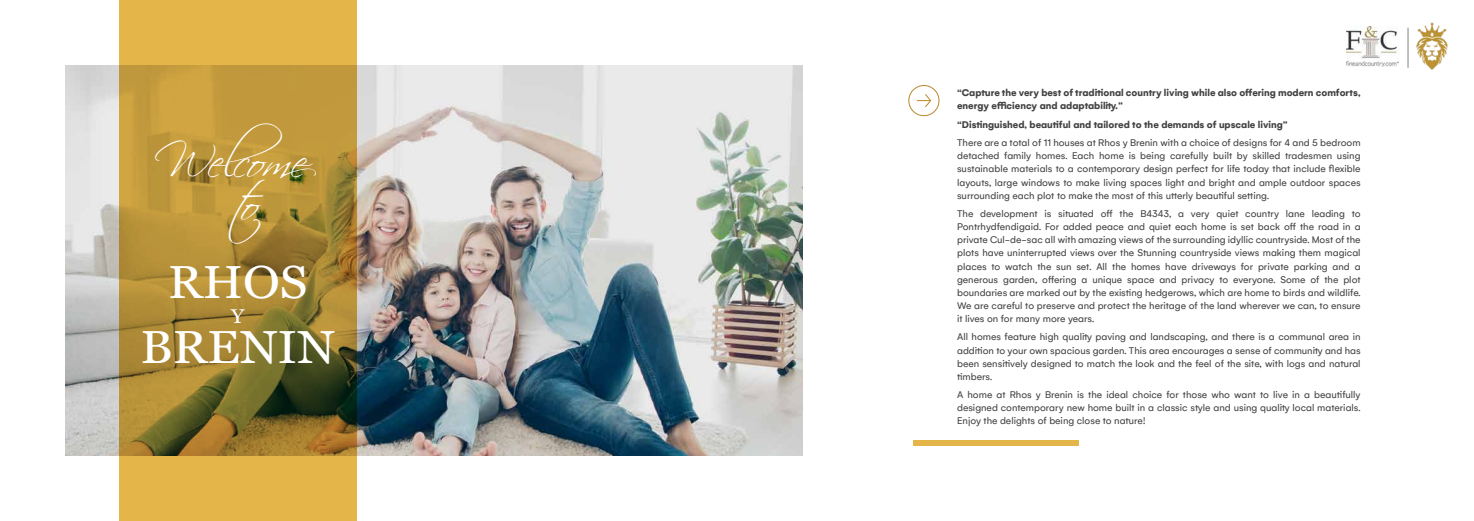
<style>
.page{position:relative;width:1474px;height:521px;background:#fff}
.page>*{position:absolute;margin:0;border:0;box-sizing:border-box;transform-origin:0 0}
.t1{font:46.38px "Georgia";color:#fff;scale:1.07 1}
.t2{font:44.54px/43.8px "Scriptina Pro";color:#fff;text-align:center;scale:1.07 1}
.t3{font:19.95px "Georgia";color:#fff;scale:1.07 1}
.t4{font:10.5px/13.1px "Gelion";color:#414042;text-align:justify}
.t5{font:700 10.5px/13.1px "Gelion";color:#414042}
</style>
<div class="page">
<img style="left:66px;top:65px;width:736px;height:390px">
<svg style="left:119px;top:0;width:237px;height:521px;background:#b49139"></svg>
<div style="left:908px;top:85px;width:31px;height:31px;border:1px solid #b7882d;border-radius:50%"></div>
<svg style="left:917px;top:94px;width:14px;height:14px"></svg>
<div style="left:913px;top:440px;width:166px;height:6px;background:#e4b548"></div>
<img style="left:1416px;top:22px;width:32px;height:48px">
<img style="left:1346px;top:27px;width:51px;height:40px">
<hr style="left:1407px;top:28px;width:1px;height:40px;background:#808285">
<h2 class="t2" style="left:169px;top:138px;width:139px">Welc o me to</h2>
<h1 class="t1" style="left:168px;top:254px;width:132px">RHOS</h1>
<h3 class="t3" style="left:231px;top:304px;width:14px">Y</h3>
<h1 class="t1" style="left:141px;top:319px;width:183px">BRENIN</h1>
<p class="t5" style="left:957px;top:86px;width:405px">“Capture the very best of traditional country living while also offering modern comforts, energy efficiency and adaptability.”</p>
<p class="t5" style="left:957px;top:118px;width:332px">“Distinguished, beautiful and tailored to the demands of upscale living”</p>
<p class="t4" style="left:957px;top:136px;width:405px">There are a total of 11 houses at Rhos y Brenin with a choice of designs for 4 and 5 bedroom detached family homes. Each home is being carefully built by skilled tradesmen using sustainable materials to a contemporary design perfect for life today that include flexible layouts, large windows to make living spaces light and bright and ample outdoor spaces surrounding each plot to make the most of this utterly beautiful setting.</p>
<p class="t4" style="left:957px;top:207px;width:405px">The development is situated off the B4343, a very quiet country lane leading to Pontrhydfendigaid. For added peace and quiet each home is set back off the road in a private Cul-de-sac all with amazing views of the surrounding idyllic countryside. Most of the plots have uninterrupted views over the Stunning countryside views making them magical places to watch the sun set. All the homes have driveways for private parking and a generous garden, offering a unique space and privacy to everyone. Some of the plot boundaries are marked out by the existing hedgerows, which are home to birds and wildlife.<br>We are careful to preserve and protect the heritage of the land wherever we can, to ensure it lives on for many more years.</p>
<p class="t4" style="left:957px;top:330px;width:405px">All homes feature high quality paving and landscaping, and there is a communal area in addition to your own spacious garden. This area encourages a sense of community and has been sensitively designed to match the look and the feel of the site, with logs and natural timbers.</p>
<p class="t4" style="left:957px;top:388px;width:405px">A home at Rhos y Brenin is the ideal choice for those who want to live in a beautifully designed contemporary new home built in a classic style and using quality local materials.<br>Enjoy the delights of being close to nature!</p>
</div>
